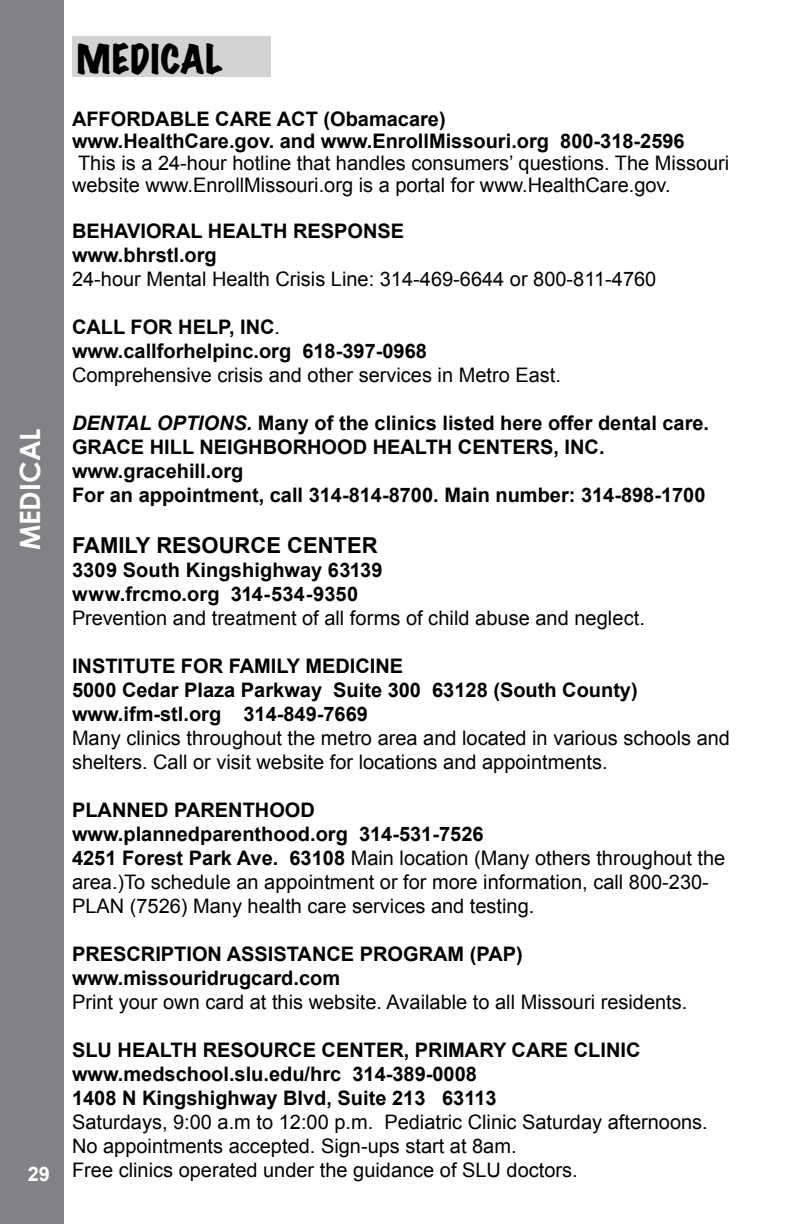
<style>
.page{position:relative;width:792px;height:1224px;background:#fff}
.page>*{position:absolute;margin:0;border:0;box-sizing:border-box;transform-origin:0 0}
.t1{font:expanded 36px "Marker Felt";letter-spacing:.035em;color:#000}
.t2{font:700 28px "Century Gothic";color:#fff}
.t3{font:700 22px "Arial";color:#000}
.t4{font:20px/24px "Arial";color:#000}
.t5{font:700 20px/24px "Arial";color:#000}
.t6{font:700 20px "Arial";color:#fff}
.s1{font-weight:400}
.s2{font-style:italic}
.s3{font-weight:700}
</style>
<div class="page">
<div style="left:0;top:0;width:63px;height:1224px;background:#808285"></div>
<div style="left:72px;top:36px;width:198px;height:40px;background:#d1d3d4"></div>
<h2 class="t2" style="left:12px;top:550px;width:124px;rotate:-90deg">MEDICAL</h2>
<p class="t6" style="left:28px;top:1160px;width:24px">29</p>
<h1 class="t1" style="left:77px;top:31px;width:147px">MEDICAL</h1>
<p class="t5" style="left:72px;top:109px;width:614px;line-height:22px">AFFORDABLE CARE ACT (Obamacare)<br>www.HealthCare.gov. and www.EnrollMissouri.org 800-318-2596</p>
<p class="t4" style="left:72px;top:153px;width:659px;line-height:22px;text-indent:6px">This is a 24-hour hotline that handles consumers’ questions. The Missouri website www.EnrollMissouri.org is a portal for www.HealthCare.gov.</p>
<p class="t5" style="left:72px;top:220px;width:334px">BEHAVIORAL HEALTH RESPONSE www.bhrstl.org</p>
<p class="t4" style="left:72px;top:268px;width:586px">24-hour Mental Health Crisis Line: 314-469-6644 or 800-811-4760</p>
<p class="t5" style="left:72px;top:316px;width:356px">CALL FOR HELP, INC<span class="s1">. </span>www.callforhelpinc.org 618-397-0968</p>
<p class="t4" style="left:72px;top:364px;width:491px">Comprehensive crisis and other services in Metro East.</p>
<p class="t5" style="left:72px;top:412px;width:639px"><span class="s2">DENTAL OPTIONS.</span> Many of the clinics listed here offer dental care.<br>GRACE HILL NEIGHBORHOOD HEALTH CENTERS, INC. www.gracehill.org<br>For an appointment, call 314-814-8700. Main number: 314-898-1700</p>
<p class="t3" style="left:72px;top:530px;width:307px">FAMILY RESOURCE CENTER</p>
<p class="t5" style="left:72px;top:558px;width:312px">3309 South Kingshighway 63139 www.frcmo.org 314-534-9350</p>
<p class="t4" style="left:72px;top:606px;width:575px">Prevention and treatment of all forms of child abuse and neglect.</p>
<p class="t5" style="left:72px;top:654px;width:567px">INSTITUTE FOR FAMILY MEDICINE<br>5000 Cedar Plaza Parkway Suite 300 63128 (South County) www.ifm-stl.org 314-849-7669</p>
<p class="t4" style="left:72px;top:726px;width:660px">Many clinics throughout the metro area and located in various schools and shelters. Call or visit website for locations and appointments.</p>
<p class="t4" style="left:72px;top:798px;width:655px"><span class="s3">PLANNED PARENTHOOD<br>www.plannedparenthood.org 314-531-7526<br>4251 Forest Park Ave. 63108</span> Main location (Many others throughout the area.)To schedule an appointment or for more information, call 800-230- PLAN (7526) Many health care services and testing.</p>
<p class="t5" style="left:72px;top:942px;width:452px">PRESCRIPTION ASSISTANCE PROGRAM (PAP) www.missouridrugcard.com</p>
<p class="t4" style="left:72px;top:990px;width:617px">Print your own card at this website. Available to all Missouri residents.</p>
<p class="t5" style="left:72px;top:1038px;width:570px">SLU HEALTH RESOURCE CENTER, PRIMARY CARE CLINIC www.medschool.slu.edu/hrc 314-389-0008<br>1408 N Kingshighway Blvd, Suite 213 63113</p>
<p class="t4" style="left:72px;top:1110px;width:637px">Saturdays, 9:00 a.m to 12:00 p.m. Pediatric Clinic Saturday afternoons.<br>No appointments accepted. Sign-ups start at 8am.<br>Free clinics operated under the guidance of SLU doctors.</p>
</div>
